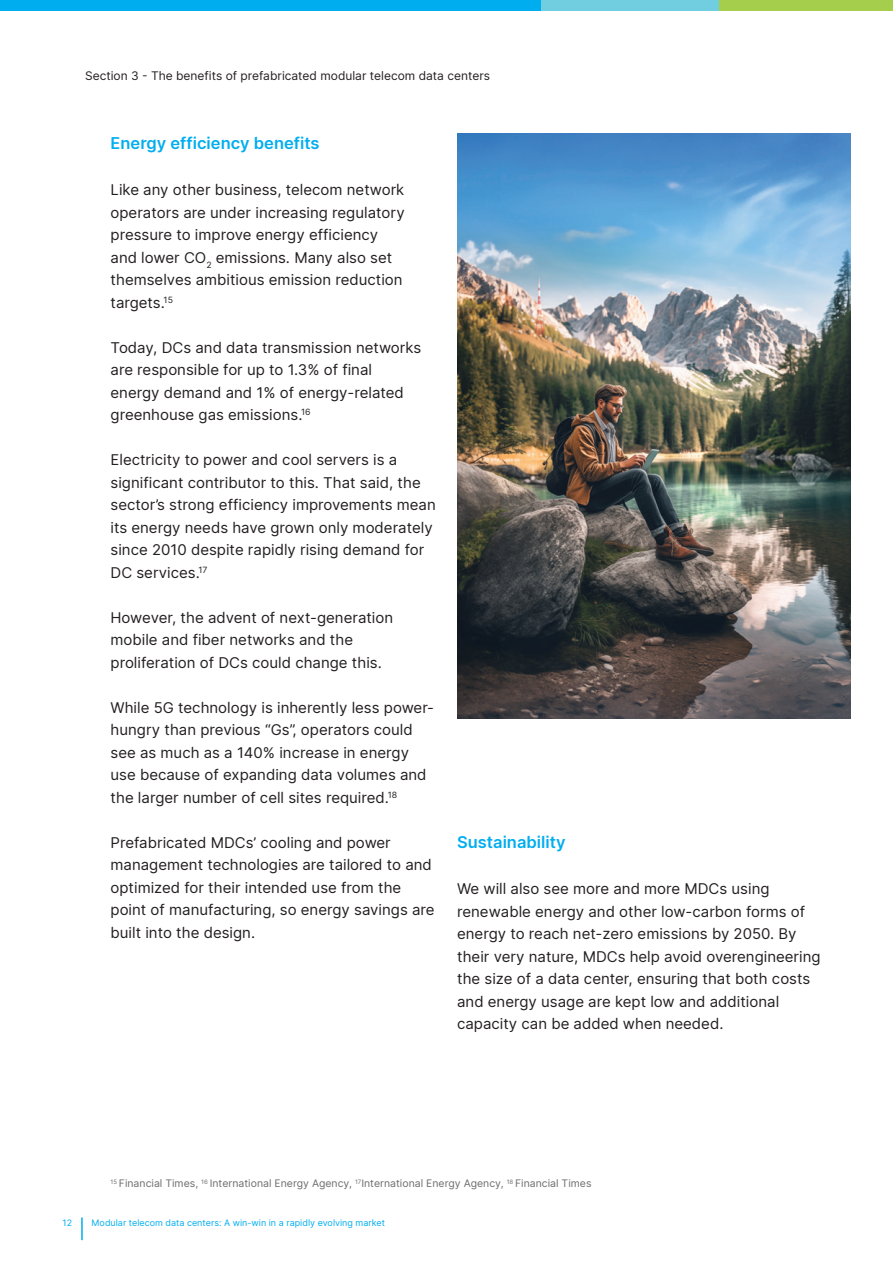
<style>
.page{position:relative;width:893px;height:1263px;background:#fff}
.page>*{position:absolute;margin:0;border:0;box-sizing:border-box;transform-origin:0 0}
.t1{font:600 16.5px "Delta Sans";color:#00aeef}
.t2{font:15px/22.5px "Delta Sans";color:#231f20}
.t3{font:12px "Delta Sans";color:#231f20}
.t4{font:10.5px "Delta Sans";color:#6c6d70}
.t5{font:9px "Delta Sans";color:#00aeef}
</style>
<div class="page">
<hr style="left:81px;top:1217px;width:2px;height:23px;background:#00aeef">
<div style="left:719px;top:0;width:174px;height:11px;background:#a4ce4c"></div>
<div style="left:541px;top:0;width:178px;height:11px;background:#71cee1"></div>
<div style="left:0;top:0;width:541px;height:11px;background:#00aeef"></div>
<img style="left:457px;top:133px;width:393px;height:586px">
<p class="t3" style="left:85px;top:67px;width:407px">Section 3 - The benefits of prefabricated modular telecom data centers</p>
<p class="t1" style="left:111px;top:131px;width:211px">Energy efficiency benefits</p>
<p class="t2" style="left:111px;top:178px;width:296px">Like any other business, telecom network operators are under increasing regulatory pressure to improve energy efficiency and lower CO<sub>2</sub> emissions. Many also set themselves ambitious emission reduction targets.<sup>15</sup></p>
<p class="t2" style="left:111px;top:336px;width:312px">Today, DCs and data transmission networks are responsible for up to 1.3% of final energy demand and 1% of energy-related greenhouse gas emissions.<sup>16</sup></p>
<p class="t2" style="left:111px;top:448px;width:327px">Electricity to power and cool servers is a significant contributor to this. That said, the sector’s strong efficiency improvements mean its energy needs have grown only moderately since 2010 despite rapidly rising demand for DC services.<sup>17</sup></p>
<p class="t2" style="left:111px;top:606px;width:284px">However, the advent of next-generation mobile and fiber networks and the proliferation of DCs could change this.</p>
<p class="t2" style="left:111px;top:696px;width:325px">While 5G technology is inherently less power&shy;hungry than previous “Gs”, operators could see as much as a 140% increase in energy use because of expanding data volumes and the larger number of cell sites required.<sup>18</sup></p>
<p class="t2" style="left:111px;top:831px;width:326px">Prefabricated MDCs’ cooling and power management technologies are tailored to and optimized for their intended use from the point of manufacturing, so energy savings are built into the design.</p>
<p class="t1" style="left:457px;top:829px;width:110px">Sustainability</p>
<p class="t2" style="left:457px;top:877px;width:365px">We will also see more and more MDCs using renewable energy and other low-carbon forms of energy to reach net-zero emissions by 2050. By their very nature, MDCs help avoid overengineering the size of a data center, ensuring that both costs and energy usage are kept low and additional capacity can be added when needed.</p>
<p class="t4" style="left:111px;top:1176px;width:482px"><sup>15</sup> Financial Times, <sup>16</sup> International Energy Agency, <sup>17</sup>International Energy Agency, <sup>18</sup> Financial Times</p>
<p class="t5" style="left:63px;top:1216px;width:11px">12</p>
<p class="t5" style="left:92px;top:1216px;width:295px">Modular telecom data centers: A win-win in a rapidly evolving market</p>
</div>
